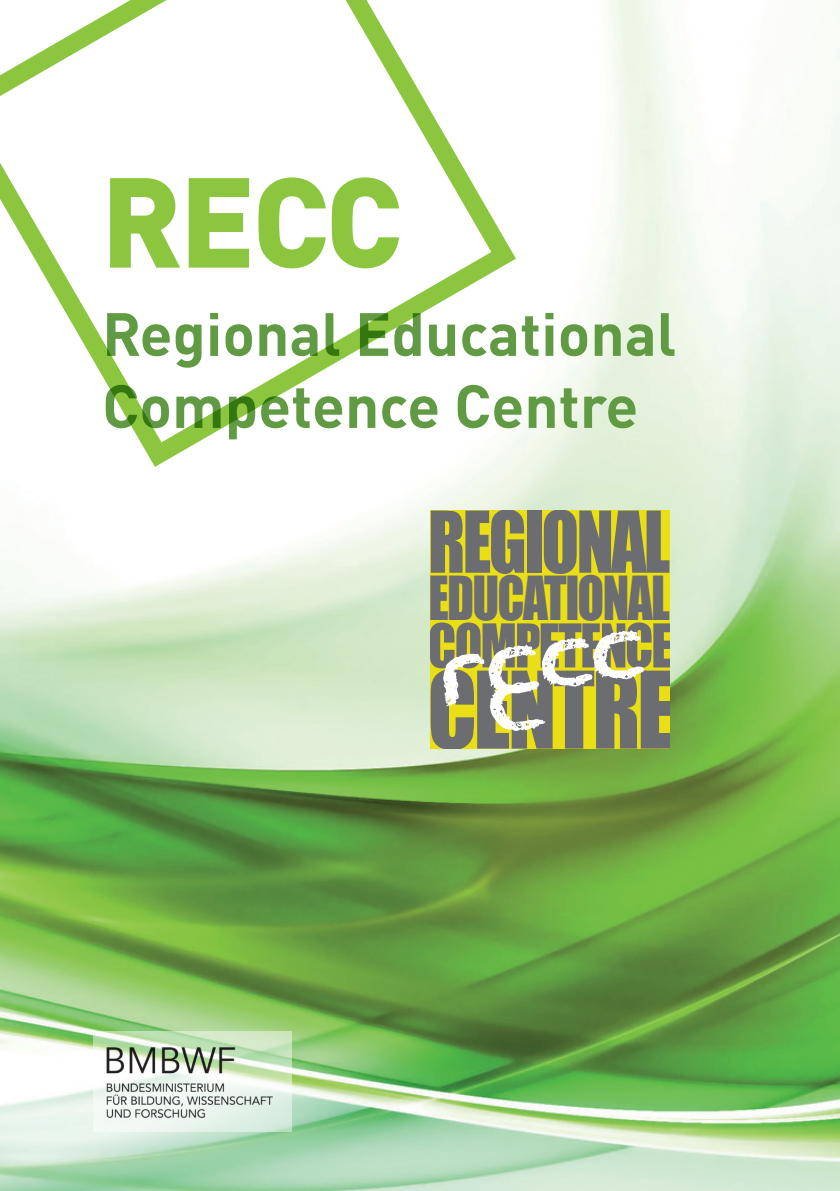
<style>
.page{position:relative;width:840px;height:1191px;background:#fff}
.page>*{position:absolute;margin:0;border:0;box-sizing:border-box;transform-origin:0 0}
.t1{font:700 120px "DIN Pro";color:#8bc63e}
.t2{font:98.6px "Impact";letter-spacing:-.03em;color:#6c6d70;scale:.9 1}
.t3{font:78.6px "Impact";letter-spacing:-.04em;color:#6c6d70;scale:.88 1}
.t4{font:700 60px/72px "DIN Pro";color:#609a43}
.t5{font:55.8px "Impact";letter-spacing:-.035em;color:#6c6d70;scale:.88 1}
.t6{font:55.8px "Impact";letter-spacing:-.035em;color:#6c6d70;scale:.91 1}
</style>
<div class="page">
<img style="left:0;top:0;width:839px;height:1191px">
<svg style="left:0;top:0;width:518px;height:469px"></svg>
<div style="left:430px;top:510px;width:239px;height:238px;background:#eade14"></div>
<svg style="left:443px;top:630px;width:201px;height:101px"></svg>
<svg style="left:94px;top:1031px;width:198px;height:100px"></svg>
<img style="left:96px;top:1041px;width:187px;height:80px">
<h1 class="t1" style="left:102px;top:122px;width:300px">RECC</h1>
<p class="t4" style="left:102px;top:291px;width:575px">Regional Educational<br>Competence Centre</p>
<h3 class="t3" style="left:428px;top:481px;width:276px">REGIONAL</h3>
<p class="t5" style="left:428px;top:555px;width:276px">EDUCATIONAL</p>
<p class="t6" style="left:428px;top:602px;width:270px">COMPETENCE</p>
<h2 class="t2" style="left:427px;top:633px;width:275px">CENTRE</h2>
</div>
